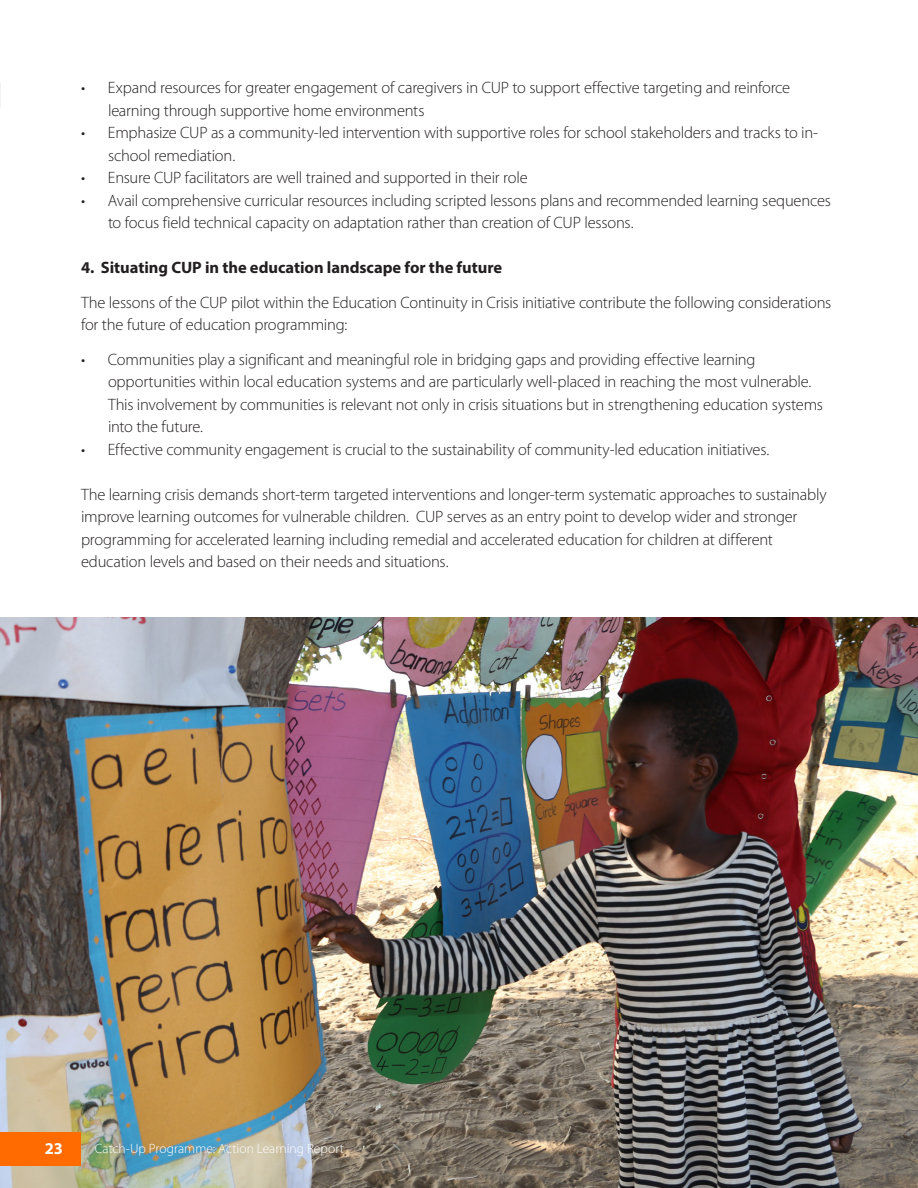
<style>
.page{position:relative;width:918px;height:1188px;background:#fff}
.page>*{position:absolute;margin:0;border:0;box-sizing:border-box;transform-origin:0 0}
.t1{font:300 16.5px/22.5px "Myriad Pro";letter-spacing:-.015em;color:#231f20}
.t2{font:700 16.5px "Myriad Pro";letter-spacing:-.005em;color:#231f20}
.t3{font:700 16.5px "Myriad Pro";color:#fff}
.t4{font:300 13.5px "Myriad Pro";color:#fff}
</style>
<div class="page">
<img style="left:0;top:617px;width:918px;height:571px">
<div style="left:0;top:1132px;width:81px;height:33px;background:#ff6b00"></div>
<p class="t1" style="left:108px;top:76px;width:684px;text-indent:-27px">• Expand resources for greater engagement of caregivers in CUP to support effective targeting and reinforce learning through supportive home environments</p>
<p class="t1" style="left:108px;top:121px;width:712px;text-indent:-27px">• Emphasize CUP as a community-led intervention with supportive roles for school stakeholders and tracks to in&shy;school remediation.</p>
<p class="t1" style="left:81px;top:166px;width:448px">• Ensure CUP facilitators are well trained and supported in their role</p>
<p class="t1" style="left:108px;top:189px;width:724px;text-indent:-27px">• Avail comprehensive curricular resources including scripted lessons plans and recommended learning sequences to focus field technical capacity on adaptation rather than creation of CUP lessons.</p>
<p class="t2" style="left:81px;top:257px;width:423px">4. Situating CUP in the education landscape for the future</p>
<p class="t1" style="left:81px;top:291px;width:752px">The lessons of the CUP pilot within the Education Continuity in Crisis initiative contribute the following considerations for the future of education programming:</p>
<p class="t1" style="left:108px;top:348px;width:717px;text-indent:-27px">• Communities play a significant and meaningful role in bridging gaps and providing effective learning opportunities within local education systems and are particularly well-placed in reaching the most vulnerable.<br>This involvement by communities is relevant not only in crisis situations but in strengthening education systems into the future.</p>
<p class="t1" style="left:81px;top:438px;width:690px">• Effective community engagement is crucial to the sustainability of community-led education initiatives.</p>
<p class="t1" style="left:81px;top:483px;width:747px">The learning crisis demands short-term targeted interventions and longer-term systematic approaches to sustainably improve learning outcomes for vulnerable children. CUP serves as an entry point to develop wider and stronger programming for accelerated learning including remedial and accelerated education for children at different education levels and based on their needs and situations.</p>
<p class="t3" style="left:45px;top:1138px;width:20px">23</p>
<p class="t4" style="left:95px;top:1141px;width:251px">Catch-Up Programme: Action Learning Report</p>
</div>
